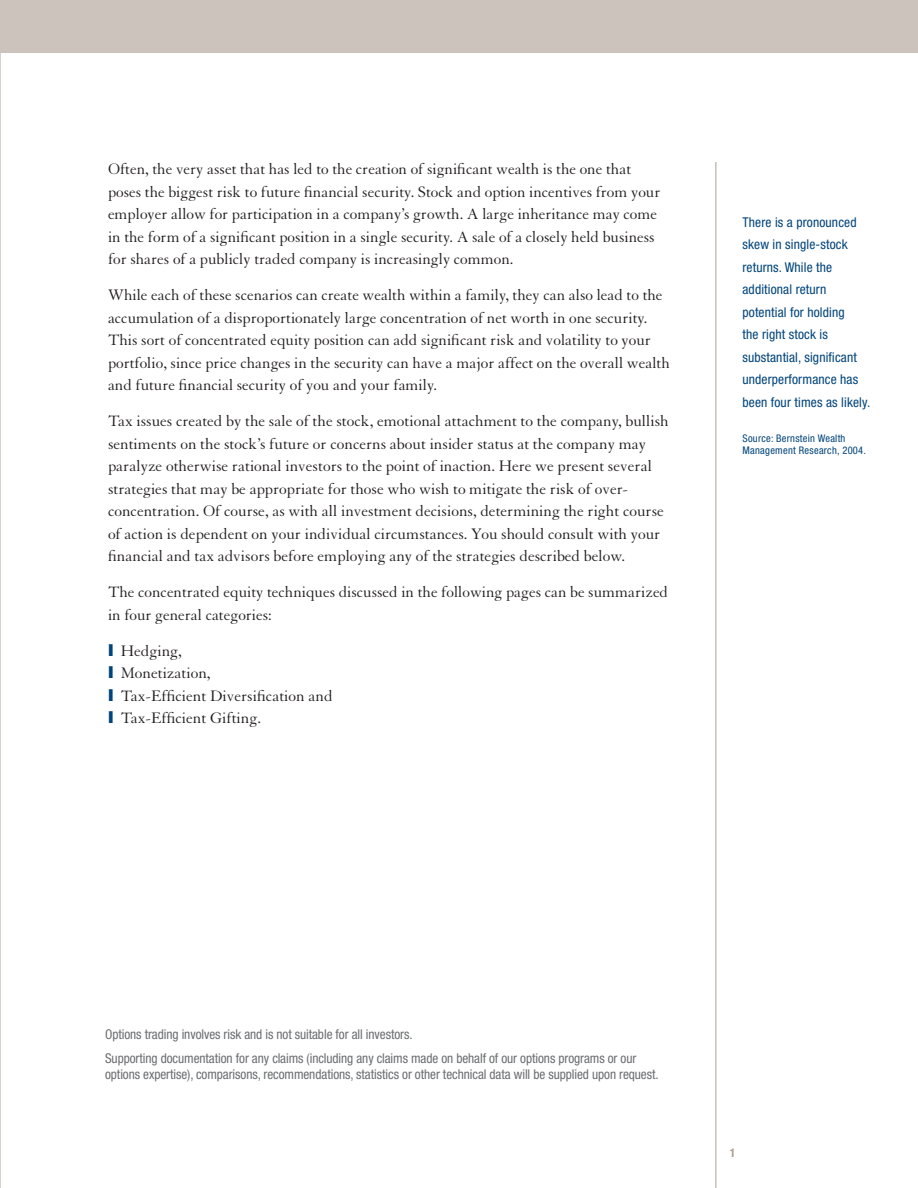
<style>
.page{position:relative;width:918px;height:1188px;background:#fff}
.page>*{position:absolute;margin:0;border:0;box-sizing:border-box;transform-origin:0 0}
.Body_Text{font:16.5px/22.5px "Granjon";color:#231f20}
.Body_Text-2{font:condensed 13.5px/16.5px "Helvetica Neue";letter-spacing:-.005em;color:#6c6d70}
.t1{font:condensed 13.5px/22.5px "Helvetica Neue";letter-spacing:.01em;color:#00447b}
.Body_Text-3{font:700 condensed 12px "Helvetica Neue";color:#aba095}
.t2{font:condensed 10.5px/12.6px "Helvetica Neue";letter-spacing:.025em;color:#00447b}
.s1{font-family:"Helvetica Neue";font-weight:900;color:#00447b}
</style>
<div class="page">
<svg style="left:0;top:53px;width:1px;height:1135px"></svg>
<hr style="left:716px;top:162px;width:1px;height:1026px;background:#aba095">
<div style="left:0;top:0;width:918px;height:53px;background:#ccc4bc"></div>
<p class="Body_Text" style="left:108px;top:158px;width:554px">Often, the very asset that has led to the creation of significant wealth is the one that poses the biggest risk to future financial security. Stock and option incentives from your employer allow for participation in a company’s growth. A large inheritance may come in the form of a significant position in a single security. A sale of a closely held business for shares of a publicly traded company is increasingly common.</p>
<p class="Body_Text" style="left:108px;top:284px;width:563px">While each of these scenarios can create wealth within a family, they can also lead to the accumulation of a disproportionately large concentration of net worth in one security.<br>This sort of concentrated equity position can add significant risk and volatility to your portfolio, since price changes in the security can have a major affect on the overall wealth and future financial security of you and your family.</p>
<p class="Body_Text" style="left:108px;top:410px;width:562px">Tax issues created by the sale of the stock, emotional attachment to the company, bullish sentiments on the stock’s future or concerns about insider status at the company may paralyze otherwise rational investors to the point of inaction. Here we present several strategies that may be appropriate for those who wish to mitigate the risk of over&shy;concentration. Of course, as with all investment decisions, determining the right course of action is dependent on your individual circumstances. You should consult with your financial and tax advisors before employing any of the strategies described below.</p>
<p class="Body_Text" style="left:108px;top:581px;width:562px">The concentrated equity techniques discussed in the following pages can be summarized in four general categories:</p>
<p class="Body_Text" style="left:108px;top:640px;width:75px"><span class="s1">I</span> Hedging,</p>
<p class="Body_Text" style="left:108px;top:662px;width:104px"><span class="s1">I</span> Monetization,</p>
<p class="Body_Text" style="left:108px;top:685px;width:226px"><span class="s1">I</span> Tax-Efficient Diversification and</p>
<p class="Body_Text" style="left:108px;top:707px;width:155px"><span class="s1">I</span> Tax-Efficient Gifting.</p>
<p class="t1" style="left:742px;top:211px;width:129px">There is a pronounced skew in single-stock returns. While the additional return potential for holding<br>the right stock is substantial, significant underperformance has been four times as likely.</p>
<p class="t2" style="left:742px;top:432px;width:125px">Source: Bernstein Wealth<br>Management Research, 2004.</p>
<p class="Body_Text-2" style="left:105px;top:1026px;width:309px">Options trading involves risk and is not suitable for all investors.</p>
<p class="Body_Text-2" style="left:105px;top:1050px;width:555px">Supporting documentation for any claims (including any claims made on behalf of our options programs or our options expertise), comparisons, recommendations, statistics or other technical data will be supplied upon request.</p>
<p class="Body_Text-3" style="left:730px;top:1145px;width:7px">1</p>
</div>
